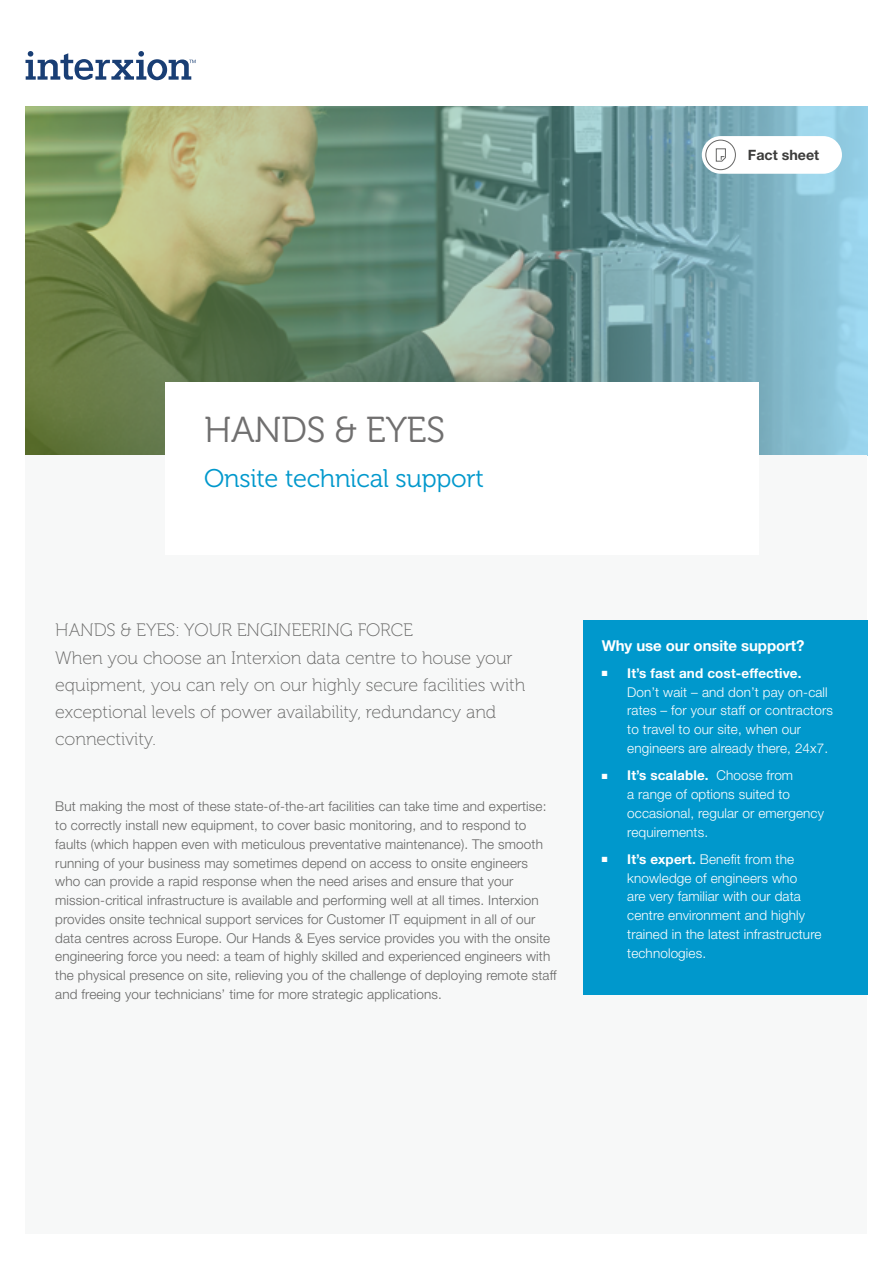
<style>
.page{position:relative;width:893px;height:1263px;background:#fff}
.page>*{position:absolute;margin:0;border:0;box-sizing:border-box;transform-origin:0 0}
.t1{font:36px "Museo 300";letter-spacing:-.01em;color:#706f6f}
.t2{font:25.5px "Museo 300";letter-spacing:-.01em;color:#0098cc}
.t3{font:18px/27px "Museo 100";letter-spacing:-.005em;color:#666665}
.t4{font:700 15px "Helvetica Neue LT Std";letter-spacing:-.005em;color:#fff}
.t5{font:700 14.25px "Helvetica Neue LT Std";color:#3c3c3b}
.t6{font:300 13.5px/18.8px "Helvetica Neue LT Std";letter-spacing:.01em;color:#666665}
.t7{font:300 13.5px/18.8px "Helvetica Neue LT Std";letter-spacing:.01em;color:#fff}
.s1{font-weight:700}
</style>
<div class="page">
<svg style="left:26px;top:106px;width:841px;height:349px;background:#7b9b89"></svg>
<div style="left:26px;top:455px;width:841px;height:778px;background:#f7f8f8"></div>
<div style="left:166px;top:383px;width:593px;height:172px;background:#fff"></div>
<svg style="left:26px;top:51px;width:170px;height:29px"></svg>
<div style="left:702px;top:136px;width:140px;height:38px;background:#fff;border-radius:19px"></div>
<div style="left:705px;top:140px;width:31px;height:30px;border:1px solid #666665;border-radius:50%"></div>
<svg style="left:716px;top:148px;width:10px;height:14px"></svg>
<div style="left:583px;top:621px;width:284px;height:374px;background:#0098cc"></div>
<p class="t5" style="left:748px;top:147px;width:73px">Fact sheet</p>
<h1 class="t1" style="left:204px;top:410px;width:242px">HANDS &amp; EYES</h1>
<h2 class="t2" style="left:204px;top:465px;width:281px">Onsite technical support</h2>
<h3 class="t3" style="left:55px;top:617px;width:472px">HANDS &amp; EYES: YOUR ENGINEERING FORCE<br>When you choose an Interxion data centre to house your equipment, you can rely on our highly secure facilities with exceptional levels of power availability, redundancy and connectivity.</h3>
<p class="t6" style="left:55px;top:797px;width:503px">But making the most of these state-of-the-art facilities can take time and expertise: to correctly install new equipment, to cover basic monitoring, and to respond to faults (which happen even with meticulous preventative maintenance). The smooth running of your business may sometimes depend on access to onsite engineers<br>who can provide a rapid response when the need arises and ensure that your mission-critical infrastructure is available and performing well at all times. Interxion provides onsite technical support services for Customer IT equipment in all of our data centres across Europe. Our Hands &amp; Eyes service provides you with the onsite engineering force you need: a team of highly skilled and experienced engineers with the physical presence on site, relieving you of the challenge of deploying remote staff and freeing your technicians’ time for more strategic applications.</p>
<p class="t4" style="left:602px;top:636px;width:204px">Why use our onsite support?</p>
<p class="t7" style="left:627px;top:663px;width:207px;text-indent:-26px">■ <span class="s1">It’s fast and cost-effective.<br></span>Don’t wait – and don’t pay on-call rates – for your staff or contractors to travel to our site, when our engineers are already there, 24x7.</p>
<p class="t7" style="left:627px;top:766px;width:198px;text-indent:-26px">■ <span class="s1">It’s scalable.</span> Choose from<br>a range of options suited to occasional, regular or emergency requirements.</p>
<p class="t7" style="left:627px;top:849px;width:196px;text-indent:-26px">■ <span class="s1">It’s expert.</span> Benefit from the knowledge of engineers who<br>are very familiar with our data centre environment and highly trained in the latest infrastructure technologies.</p>
</div>
